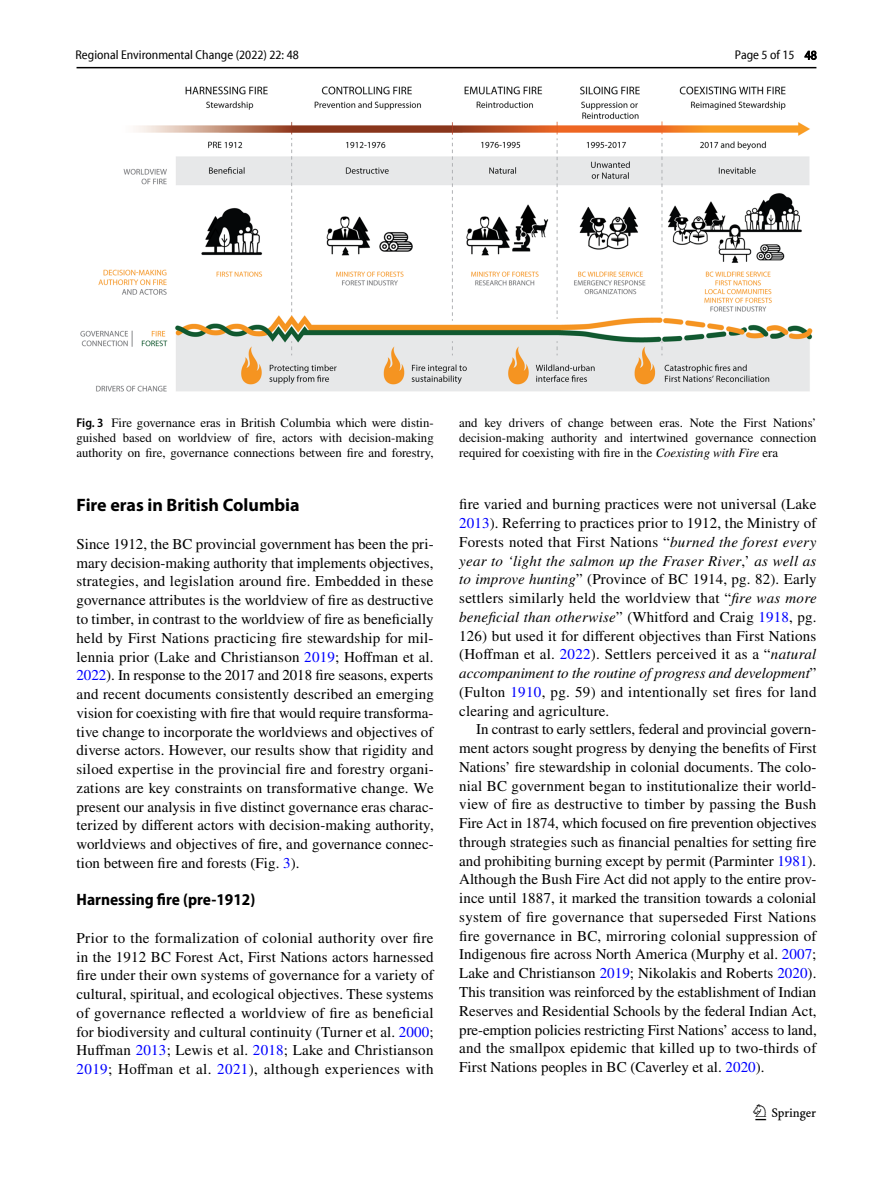
<style>
.page{position:relative;width:893px;height:1187px;background:#fff}
.page>*{position:absolute;margin:0;border:0;box-sizing:border-box;transform-origin:0 0}
.t1{font:22.5px "Springnew Regular 3";color:#000}
.t2{font:700 18px "Myriad Pro";color:#000}
.t3{font:700 semi-condensed 16.5px "Myriad Pro";color:#000}
.t4{font:15px/18.8px "STIX";letter-spacing:.01em;color:#000;text-align:justify}
.t5{font:12.75px/15px "STIX";color:#000;text-align:justify}
.t6{font:semi-condensed 12.75px "Myriad Pro Unic";color:#000}
.s1{font-family:"Myriad Pro";font-weight:600;font-stretch:semi-condensed}
.s2{font-style:italic}
.s3{color:#00f}
</style>
<div class="page">
<hr style="left:77px;top:67px;width:739px;height:1px;background:#000">
<img style="left:81px;top:87px;width:731px;height:304px">
<p class="t6" style="left:76px;top:50px;width:225px">Regional Environmental Change (2022) 22: 48</p>
<p class="t6" style="left:735px;top:50px;width:83px">Page 5 of 15 48</p>
<p class="t5" style="left:77px;top:416px;width:359px"><span class="s1">Fig. 3</span> Fire governance eras in British Columbia which were distin&shy;guished based on worldview of fire, actors with decision-making authority on fire, governance connections between fire and forestry,</p>
<p class="t5" style="left:459px;top:416px;width:359px">and key drivers of change between eras. Note the First Nations’ decision-making authority and intertwined governance connection required for coexisting with fire in the <span class="s2">Coexisting with Fire</span> era</p>
<p class="t2" style="left:77px;top:493px;width:225px">Fire eras in British Columbia</p>
<p class="t4" style="left:77px;top:535px;width:359px">Since 1912, the BC provincial government has been the pri&shy;mary decision-making authority that implements objectives, strategies, and legislation around fire. Embedded in these governance attributes is the worldview of fire as destructive to timber, in contrast to the worldview of fire as beneficially held by First Nations practicing fire stewardship for mil&shy;lennia prior (Lake and Christianson <span class="s3">2019</span>; Hoffman et al.<br><span class="s3">2022</span>). In response to the 2017 and 2018 fire seasons, experts and recent documents consistently described an emerging vision for coexisting with fire that would require transforma&shy;tive change to incorporate the worldviews and objectives of diverse actors. However, our results show that rigidity and siloed expertise in the provincial fire and forestry organi&shy;zations are key constraints on transformative change. We present our analysis in five distinct governance eras charac&shy;terized by different actors with decision-making authority, worldviews and objectives of fire, and governance connec&shy;tion between fire and forests (Fig. <span class="s3">3</span>).</p>
<p class="t3" style="left:77px;top:890px;width:180px">Harnessing fire (pre‑1912)</p>
<p class="t4" style="left:77px;top:929px;width:359px">Prior to the formalization of colonial authority over fire in the 1912 BC Forest Act, First Nations actors harnessed fire under their own systems of governance for a variety of cultural, spiritual, and ecological objectives. These systems of governance reflected a worldview of fire as beneficial for biodiversity and cultural continuity (Turner et al. <span class="s3">2000</span>; Huffman <span class="s3">2013</span>; Lewis et al. <span class="s3">2018</span>; Lake and Christianson <span class="s3">2019</span>; Hoffman et al. <span class="s3">2021</span>), although experiences with</p>
<p class="t4" style="left:459px;top:496px;width:359px">fire varied and burning practices were not universal (Lake <span class="s3">2013</span>). Referring to practices prior to 1912, the Ministry of Forests noted that First Nations “<span class="s2">burned the forest every year to ‘light the salmon up the Fraser River</span>,’ <span class="s2">as well as to improve hunting</span>” (Province of BC 1914, pg. 82). Early settlers similarly held the worldview that “<span class="s2">fire was more beneficial than otherwise</span>” (Whitford and Craig <span class="s3">1918</span>, pg.<br>126) but used it for different objectives than First Nations (Hoffman et al. <span class="s3">2022</span>). Settlers perceived it as a “<span class="s2">natural accompaniment to the routine of progress and development</span>” (Fulton <span class="s3">1910</span>, pg. 59) and intentionally set fires for land clearing and agriculture.</p>
<p class="t4" style="left:459px;top:721px;width:359px;text-indent:17px">In contrast to early settlers, federal and provincial govern&shy;ment actors sought progress by denying the benefits of First Nations’ fire stewardship in colonial documents. The colo&shy;nial BC government began to institutionalize their world&shy;view of fire as destructive to timber by passing the Bush Fire Act in 1874, which focused on fire prevention objectives through strategies such as financial penalties for setting fire and prohibiting burning except by permit (Parminter <span class="s3">1981</span>).<br>Although the Bush Fire Act did not apply to the entire prov&shy;ince until 1887, it marked the transition towards a colonial system of fire governance that superseded First Nations fire governance in BC, mirroring colonial suppression of Indigenous fire across North America (Murphy et al. <span class="s3">2007</span>; Lake and Christianson <span class="s3">2019</span>; Nikolakis and Roberts <span class="s3">2020</span>).<br>This transition was reinforced by the establishment of Indian Reserves and Residential Schools by the federal Indian Act, pre-emption policies restricting First Nations’ access to land, and the smallpox epidemic that killed up to two-thirds of First Nations peoples in BC (Caverley et al. <span class="s3">2020</span>).</p>
<h1 class="t1" style="left:755px;top:1104px;width:62px">1 3</h1>
</div>
